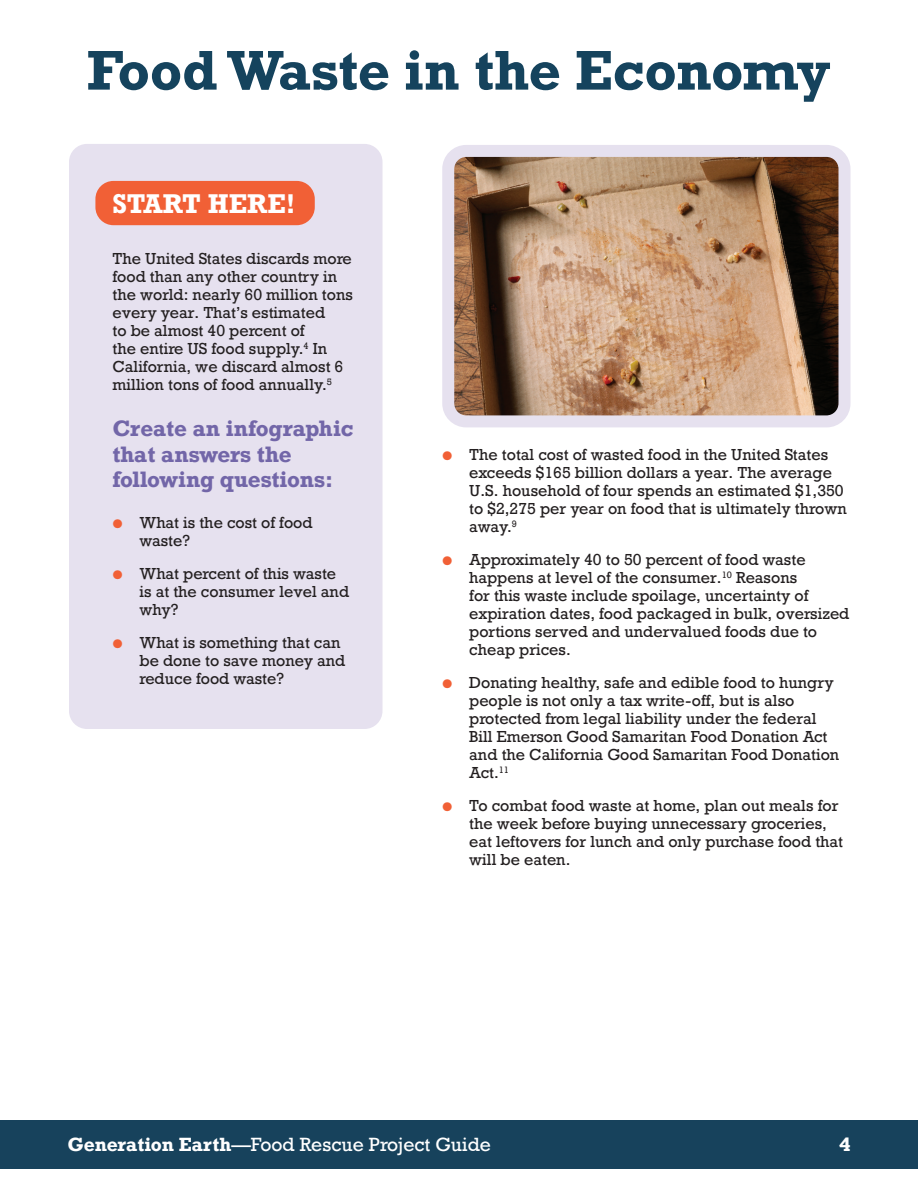
<style>
.page{position:relative;width:918px;height:1188px;background:#fff}
.page>*{position:absolute;margin:0;border:0;box-sizing:border-box;transform-origin:0 0}
.t1{font:700 52.5px "Rockwell";letter-spacing:-.01em;color:#15435d}
.t2{font:700 25.5px "Rockwell";color:#fff}
.t3{font:700 21px/25.2px "Rockwell";letter-spacing:-.01em;color:#7266a8}
.t4{font:18px "Rockwell";color:#fff}
.t5{font:700 18px "Rockwell";color:#fff}
.t6{font:15px/18px "Rockwell";color:#231f20}
.s1{font-family:"Proxima Nova";color:#f16036}
.s2{font-weight:700}
</style>
<div class="page">
<div style="left:0;top:1120px;width:918px;height:49px;background:#17425c"></div>
<div style="left:69px;top:144px;width:313px;height:585px;background:#e6e1ef;border-radius:18px"></div>
<div style="left:95px;top:181px;width:220px;height:44px;background:#f16036;border-radius:18px"></div>
<img style="left:455px;top:158px;width:382px;height:256px">
<div style="left:442px;top:145px;width:408px;height:282px;border:12px solid #e6e1ef;border-radius:18px"></div>
<h1 class="t1" style="left:87px;top:37px;width:745px">Food Waste in the Economy</h1>
<h2 class="t2" style="left:112px;top:187px;width:185px">START HERE!</h2>
<p class="t6" style="left:112px;top:250px;width:242px">The United States discards more food than any other country in the world: nearly 60 million tons every year. That’s estimated<br>to be almost 40 percent of<br>the entire US food supply.<sup>4</sup> In<br>California, we discard almost 6 million tons of food annually.<sup>5</sup></p>
<h3 class="t3" style="left:112px;top:416px;width:242px">Create an infographic that answers the following questions:</h3>
<p class="t6" style="left:140px;top:514px;width:175px;text-indent:-27px"><span class="s1">●</span> What is the cost of food waste?</p>
<p class="t6" style="left:140px;top:565px;width:211px;text-indent:-27px"><span class="s1">●</span> What percent of this waste is at the consumer level and why?</p>
<p class="t6" style="left:140px;top:634px;width:207px;text-indent:-27px"><span class="s1">●</span> What is something that can be done to save money and reduce food waste?</p>
<p class="t6" style="left:469px;top:446px;width:379px;text-indent:-27px"><span class="s1">●</span> The total cost of wasted food in the United States exceeds $165 billion dollars a year. The average U.S. household of four spends an estimated $1,350 to $2,275 per year on food that is ultimately thrown away.<sup>9</sup></p>
<p class="t6" style="left:469px;top:551px;width:382px;text-indent:-27px"><span class="s1">●</span> Approximately 40 to 50 percent of food waste happens at level of the consumer.<sup>10</sup> Reasons<br>for this waste include spoilage, uncertainty of expiration dates, food packaged in bulk, oversized portions served and undervalued foods due to cheap prices.</p>
<p class="t6" style="left:469px;top:674px;width:372px;text-indent:-27px"><span class="s1">●</span> Donating healthy, safe and edible food to hungry people is not only a tax write-off, but is also protected from legal liability under the federal Bill Emerson Good Samaritan Food Donation Act and the California Good Samaritan Food Donation Act.<sup>11</sup></p>
<p class="t6" style="left:469px;top:797px;width:375px;text-indent:-27px"><span class="s1">●</span> To combat food waste at home, plan out meals for the week before buying unnecessary groceries, eat leftovers for lunch and only purchase food that will be eaten.</p>
<p class="t4" style="left:68px;top:1133px;width:425px"><span class="s2">Generation Earth</span>—Food Rescue Project Guide</p>
<p class="t5" style="left:839px;top:1132px;width:13px">4</p>
</div>
